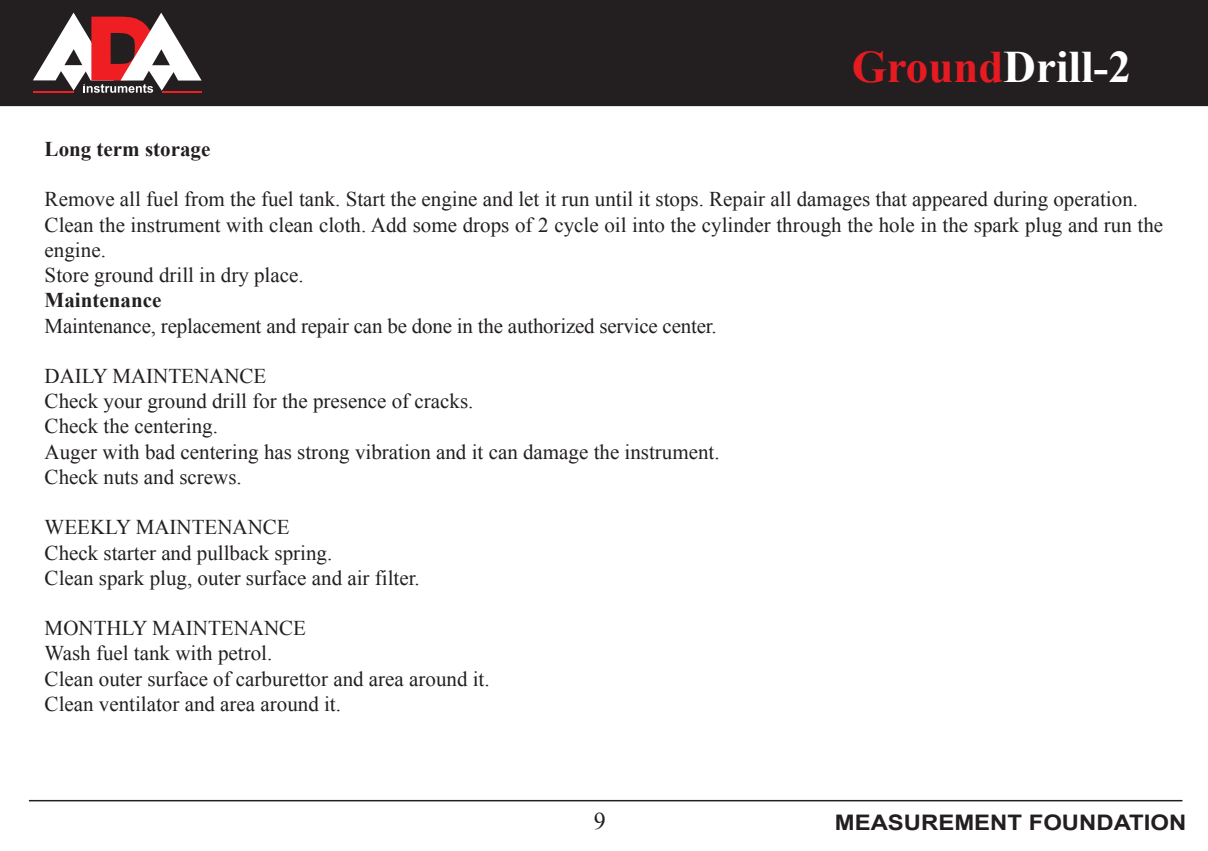
<style>
.page{position:relative;width:1208px;height:851px;background:#fff}
.page>*{position:absolute;margin:0;border:0;box-sizing:border-box;transform-origin:0 0}
.t1{font:700 45px "Times New Roman";color:#fff}
.t2{font:700 21.3px "Arial";color:#231f20;scale:1.12 1}
.t3{font:21px/25.2px "Times New Roman";color:#231f20}
.t4{font:700 21px "Times New Roman";color:#231f20}
.s1{color:#e51b21}
</style>
<div class="page">
<div style="left:0;top:0;width:1208px;height:106px;background:#231f20"></div>
<svg style="left:33px;top:13px;width:169px;height:80px"></svg>
<hr style="left:33px;top:91px;width:41px;height:1px;background:#ee1e23">
<hr style="left:162px;top:91px;width:40px;height:2px;background:#ee1e23">
<hr style="left:29px;top:799px;width:1153px;height:2px;background:#231f20">
<h1 class="t1" style="left:851px;top:35px;width:281px"><span class="s1">Ground</span>Drill-2</h1>
<p class="t4" style="left:45px;top:134px;width:167px">Long term storage</p>
<p class="t3" style="left:45px;top:186px;width:1095px">Remove all fuel from the fuel tank. Start the engine and let it run until it stops. Repair all damages that appeared during operation.</p>
<p class="t3" style="left:45px;top:212px;width:1120px">Clean the instrument with clean cloth. Add some drops of 2 cycle oil into the cylinder through the hole in the spark plug and run the engine.</p>
<p class="t3" style="left:45px;top:262px;width:260px">Store ground drill in dry place.</p>
<p class="t4" style="left:45px;top:286px;width:118px">Maintenance</p>
<p class="t3" style="left:45px;top:312px;width:673px">Maintenance, replacement and repair can be done in the authorized service center.</p>
<p class="t3" style="left:45px;top:363px;width:223px">DAILY MAINTENANCE</p>
<p class="t3" style="left:45px;top:388px;width:430px">Check your ground drill for the presence of cracks.</p>
<p class="t3" style="left:45px;top:413px;width:175px">Check the centering.</p>
<p class="t3" style="left:45px;top:438px;width:676px">Auger with bad centering has strong vibration and it can damage the instrument.</p>
<p class="t3" style="left:45px;top:464px;width:199px">Check nuts and screws.</p>
<p class="t3" style="left:45px;top:514px;width:246px">WEEKLY MAINTENANCE</p>
<p class="t3" style="left:45px;top:539px;width:289px">Check starter and pullback spring.</p>
<p class="t3" style="left:45px;top:564px;width:376px">Clean spark plug, outer surface and air filter.</p>
<p class="t3" style="left:45px;top:615px;width:263px">MONTHLY MAINTENANCE</p>
<p class="t3" style="left:45px;top:640px;width:229px">Wash fuel tank with petrol.</p>
<p class="t3" style="left:45px;top:665px;width:446px">Clean outer surface of carburettor and area around it.</p>
<p class="t3" style="left:45px;top:690px;width:298px">Clean ventilator and area around it.</p>
<p class="t2" style="left:835px;top:808px;width:315px">MEASUREMENT FOUNDATION</p>
</div>
